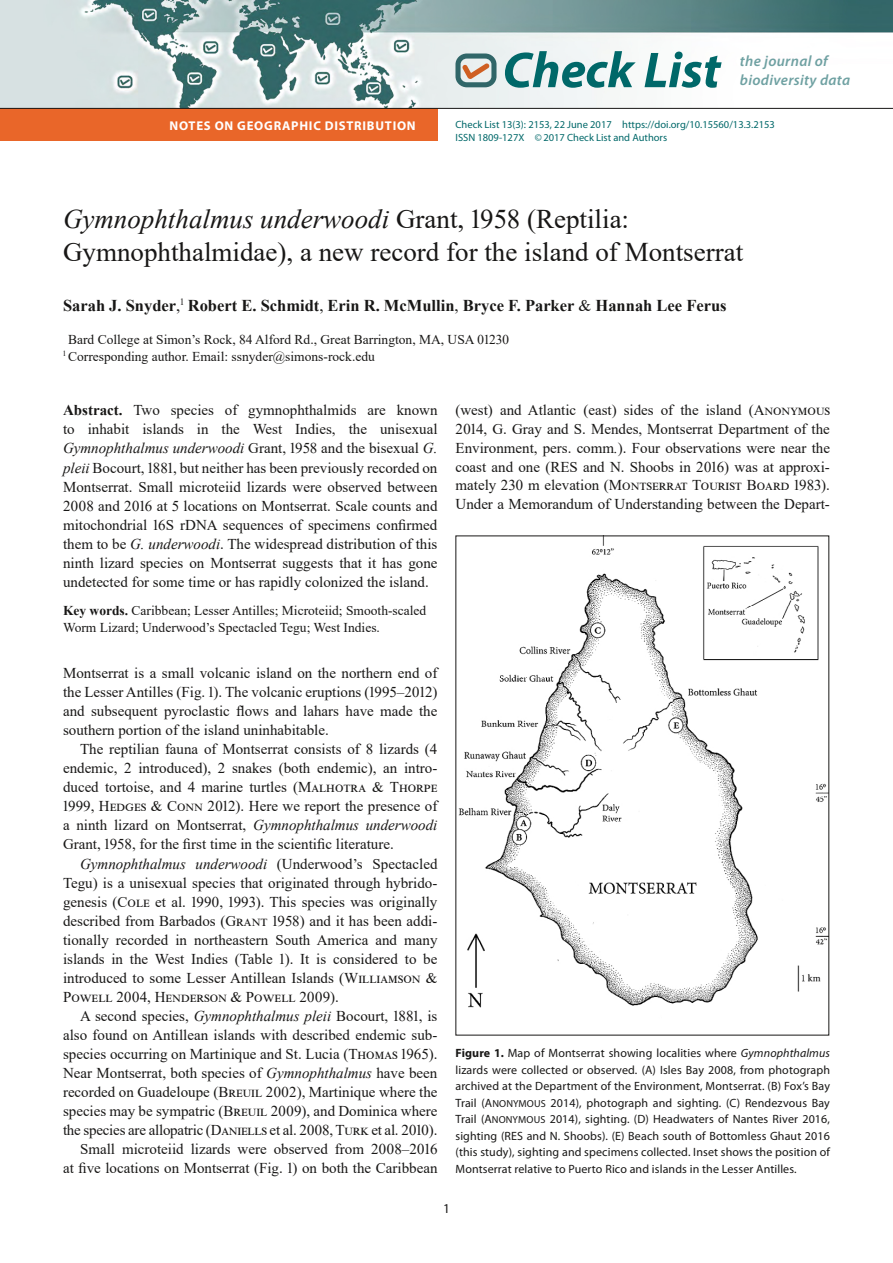
<style>
.page{position:relative;width:893px;height:1263px;background:#fff}
.page>*{position:absolute;margin:0;border:0;box-sizing:border-box;transform-origin:0 0}
.t1{font:italic 700 50.7px "Myriad Pro";color:#006869}
.t2{font:27px/32.4px "Times New Roman";color:#181716}
.t3{font:700 16.5px "Times New Roman";color:#181716}
.t4{font:15px/19px "Times New Roman";color:#181716;text-align:justify}
.t5{font:italic 600 15px/18.8px "Myriad Pro";letter-spacing:.02em;color:#6fa1a2}
.t6{font:13.5px/16.5px "Times New Roman";color:#181716}
.t7{font:13.5px "Myriad Pro";color:#181716}
.t8{font:700 12.75px "Myriad Pro";letter-spacing:.06em;color:#fff}
.t9{font:12px/16.5px "Myriad Pro";letter-spacing:.01em;color:#181716;text-align:justify}
.t10{font:10.5px/13.4px "Myriad Pro";color:#006869}
.s1{font-style:italic}
.s2{font-weight:400}
.s3{font-weight:700}
.s4{font-family:"Myriad Pro Bold SC850"}
.s5{font-family:"Myriad Pro Regular SC850"}
.s6{font-family:"Myriad Pro Regular SC850";font-size:10.2px}
</style>
<div class="page">
<img style="left:0;top:0;width:893px;height:108px">
<svg style="left:455px;top:53px;width:41px;height:34px"></svg>
<img style="left:458px;top:537px;width:369px;height:471px">
<div style="left:0;top:109px;width:437px;height:32px;background:#e96629"></div>
<hr style="left:0;top:108px;width:893px;height:1px;background:#181716">
<p class="t8" style="left:170px;top:117px;width:246px">NOTES ON GEOGRAPHIC DISTRIBUTION</p>
<h1 class="t1" style="left:502px;top:37px;width:220px">Check List</h1>
<p class="t5" style="left:740px;top:52px;width:112px">the journal of biodiversity data</p>
<p class="t10" style="left:455px;top:117px;width:321px">Check List 13(3): 2153, 22 June 2017 https://doi.org/10.15560/13.3.2153<br>ISSN 1809-127X ©2017 Check List and Authors</p>
<h2 class="t2" style="left:63px;top:202px;width:682px"><span class="s1">Gymnophthalmus underwoodi</span> Grant, 1958 (Reptilia:<br>Gymnophthalmidae), a new record for the island of Montserrat</h2>
<p class="t3" style="left:63px;top:293px;width:665px">Sarah J. Snyder<span class="s2">,</span><sup>1</sup> Robert E. Schmidt<span class="s2">,</span> Erin R. McMullin<span class="s2">,</span> Bryce F. Parker <span class="s2">&amp;</span> Hannah Lee Ferus</p>
<p class="t6" style="left:63px;top:331px;width:448px;text-indent:5px">Bard College at Simon’s Rock, 84 Alford Rd., Great Barrington, MA, USA 01230<br><sup>1</sup> Corresponding author. Email: ssnyder@simons-rock.edu</p>
<p class="t4" style="left:63px;top:400px;width:376px"><span class="s3">Abstract.</span> Two species of gymnophthalmids are known to inhabit islands in the West Indies, the unisexual <span class="s1">Gymnophthalmus underwoodi</span> Grant, 1958 and the bisexual <span class="s1">G. pleii</span> Bocourt, 1881, but neither has been previously recorded on Montserrat. Small microteiid lizards were observed between 2008 and 2016 at 5 locations on Montserrat. Scale counts and mitochondrial 16S rDNA sequences of specimens confirmed them to be <span class="s1">G. underwoodi</span>. The widespread distribution of this ninth lizard species on Montserrat suggests that it has gone undetected for some time or has rapidly colonized the island.</p>
<p class="t6" style="left:63px;top:601px;width:365px;line-height:17.5px"><span class="s3">Key words.</span> Caribbean; Lesser Antilles; Microteiid; Smooth-scaled<br>Worm Lizard; Underwood’s Spectacled Tegu; West Indies.</p>
<p class="t4" style="left:63px;top:663px;width:376px">Montserrat is a small volcanic island on the northern end of the Lesser Antilles (Fig. 1). The volcanic eruptions (1995–2012) and subsequent pyroclastic flows and lahars have made the southern portion of the island uninhabitable.</p>
<p class="t4" style="left:63px;top:739px;width:376px;text-indent:17px">The reptilian fauna of Montserrat consists of 8 lizards (4 endemic, 2 introduced), 2 snakes (both endemic), an intro&shy;duced tortoise, and 4 marine turtles (Malhotra &amp; Thorpe 1999, Hedges &amp; Conn 2012). Here we report the presence of a ninth lizard on Montserrat, <span class="s1">Gymnophthalmus underwoodi </span>Grant, 1958, for the first time in the scientific literature.</p>
<p class="t4" style="left:63px;top:853px;width:376px;text-indent:17px"><span class="s1">Gymnophthalmus underwoodi</span> (Underwood’s Spectacled Tegu) is a unisexual species that originated through hybrido&shy;genesis (Cole et al. 1990, 1993). This species was originally described from Barbados (Grant 1958) and it has been addi&shy;tionally recorded in northeastern South America and many islands in the West Indies (Table 1). It is considered to be introduced to some Lesser Antillean Islands (Williamson &amp; Powell 2004, Henderson &amp; Powell 2009).</p>
<p class="t4" style="left:63px;top:1006px;width:376px;text-align:right">A second species, <span class="s1">Gymnophthalmus pleii</span> Bocourt, 1881, is also found on Antillean islands with described endemic sub&shy;species occurring on Martinique and St. Lucia (Thomas 1965).<br>Near Montserrat, both species of <span class="s1">Gymnophthalmus</span> have been recorded on Guadeloupe (Breuil 2002), Martinique where the species may be sympatric (Breuil 2009), and Dominica where the species are allopatric (Daniells et al. 2008, Turk et al. 2010).<br>Small microteiid lizards were observed from 2008–2016<br>at five locations on Montserrat (Fig. 1) on both the Caribbean</p>
<p class="t4" style="left:455px;top:400px;width:376px">(west) and Atlantic (east) sides of the island (Anonymous 2014, G. Gray and S. Mendes, Montserrat Department of the Environment, pers. comm<span class="s1">.</span>). Four observations were near the coast and one (RES and N. Shoobs in 2016) was at approxi&shy;mately 230 m elevation (Montserrat Tourist Board 1983).<br>Under a Memorandum of Understanding between the Depart-</p>
<p class="t9" style="left:455px;top:1045px;width:376px"><span class="s3">FIGURE</span> <span class="s4">1.</span> Map of Montserrat showing localities where <span class="s1">Gymnophthalmus </span>lizards were collected or observed. (A) Isles Bay 2008, from photograph archived at the Department of the Environment, Montserrat. (B) Fox’s Bay Trail (<span class="s5">A</span><span class="s6">NONYMOUS</span> 2014), photograph and sighting. (C) Rendezvous Bay Trail (<span class="s5">A</span><span class="s6">NONYMOUS</span> 2014), sighting. (D) Headwaters of Nantes River 2016, sighting (RES and N. Shoobs). (E) Beach south of Bottomless Ghaut 2016 (this study), sighting and specimens collected. Inset shows the position of Montserrat relative to Puerto Rico and islands in the Lesser Antilles.</p>
<p class="t7" style="left:443px;top:1200px;width:8px">1</p>
</div>
